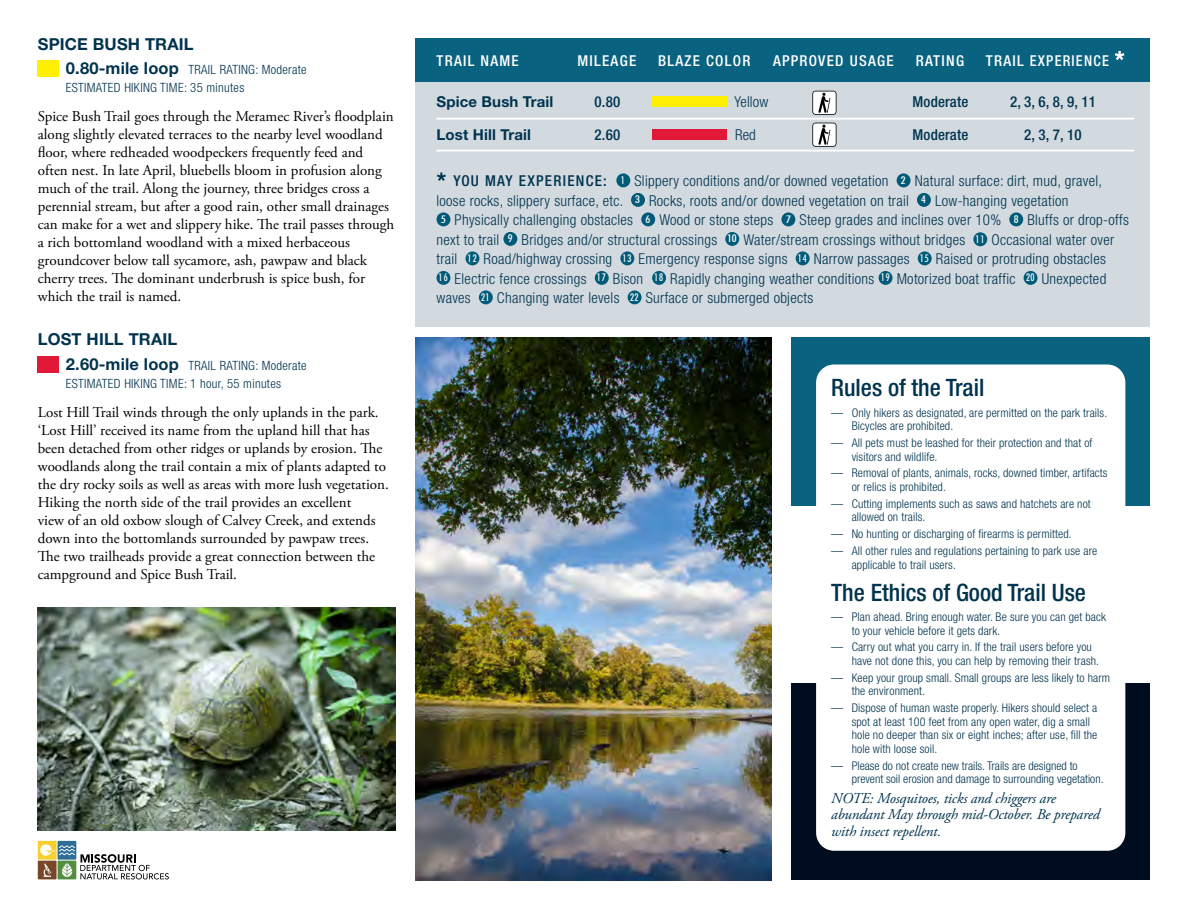
<style>
.page{position:relative;width:1188px;height:918px;background:#fff}
.page>*{position:absolute;margin:0;border:0;box-sizing:border-box;transform-origin:0 0}
.t1{font:500 condensed 24px "Helvetica Neue LT Std";color:#00334e}
.t2{font:700 16.5px "Helvetica Neue LT Std";letter-spacing:.01em;color:#00334e}
.t3{font:15px/18px "Adobe Garamond Pro";color:#000}
.t4{font:300 condensed 15px "Helvetica Neue LT Std";letter-spacing:.02em;color:#00334e}
.t5{font:italic 15px/16.5px "Adobe Garamond Pro";letter-spacing:-.01em;color:#00334e}
.t6{font:500 condensed 15px "Helvetica Neue LT Std";letter-spacing:.085em;color:#fff}
.t7{font:500 condensed 15px "Helvetica Neue LT Std";letter-spacing:.01em;color:#00334e}
.t8{font:700 15px "Helvetica Neue LT Std";letter-spacing:.01em;color:#00334e}
.t9{font:300 condensed 12.75px/17.7px "Helvetica Neue LT Std";letter-spacing:.025em;color:#00334e}
.t10{font:300 condensed 12px/13.5px "Helvetica Neue LT Std";letter-spacing:.01em;color:#00334e}
.s1{font-weight:700;font-stretch:normal;font-size:16.5px}
.s2{font-weight:700;font-stretch:normal;font-size:24.45px}
.s3{font-weight:500}
.s4{font-family:"Futura BT";font-weight:500;font-size:10.5px;color:#fff}
</style>
<div class="page">
<div style="left:791px;top:684px;width:359px;height:196px;background:#000d20"></div>
<div style="left:791px;top:337px;width:359px;height:169px;background:#096280"></div>
<div style="left:816px;top:364px;width:309px;height:487px;background:#fff;border-radius:18px"></div>
<img style="left:416px;top:337px;width:356px;height:543px">
<img style="left:38px;top:608px;width:358px;height:223px">
<div style="left:38px;top:61px;width:21px;height:16px;background:#ffef00"></div>
<div style="left:38px;top:356px;width:21px;height:17px;background:#e11837"></div>
<div style="left:416px;top:39px;width:734px;height:288px;background:#d2dae0"></div>
<div style="left:416px;top:39px;width:734px;height:43px;background:#096280"></div>
<svg style="left:1115px;top:51px;width:9px;height:9px"></svg>
<div style="left:653px;top:96px;width:74px;height:11px;background:#ffef00"></div>
<div style="left:653px;top:129px;width:74px;height:11px;background:#e11837"></div>
<div style="left:616px;top:173px;width:14px;height:14px;background:#005a78;border-radius:50%"></div>
<div style="left:897px;top:173px;width:14px;height:14px;background:#005a78;border-radius:50%"></div>
<div style="left:631px;top:193px;width:14px;height:14px;background:#005a78;border-radius:50%"></div>
<div style="left:917px;top:193px;width:14px;height:14px;background:#005a78;border-radius:50%"></div>
<div style="left:437px;top:212px;width:13px;height:14px;background:#005a78;border-radius:50%"></div>
<div style="left:641px;top:212px;width:14px;height:14px;background:#005a78;border-radius:50%"></div>
<div style="left:781px;top:212px;width:14px;height:14px;background:#005a78;border-radius:50%"></div>
<div style="left:1009px;top:212px;width:14px;height:14px;background:#005a78;border-radius:50%"></div>
<div style="left:503px;top:232px;width:14px;height:14px;background:#005a78;border-radius:50%"></div>
<div style="left:725px;top:232px;width:14px;height:14px;background:#005a78;border-radius:50%"></div>
<div style="left:973px;top:232px;width:14px;height:14px;background:#005a78;border-radius:50%"></div>
<div style="left:466px;top:251px;width:13px;height:14px;background:#005a78;border-radius:50%"></div>
<div style="left:620px;top:251px;width:14px;height:14px;background:#005a78;border-radius:50%"></div>
<div style="left:796px;top:251px;width:14px;height:14px;background:#005a78;border-radius:50%"></div>
<div style="left:918px;top:251px;width:14px;height:14px;background:#005a78;border-radius:50%"></div>
<div style="left:437px;top:271px;width:13px;height:14px;background:#005a78;border-radius:50%"></div>
<div style="left:595px;top:271px;width:14px;height:14px;background:#005a78;border-radius:50%"></div>
<div style="left:652px;top:271px;width:14px;height:14px;background:#005a78;border-radius:50%"></div>
<div style="left:879px;top:271px;width:14px;height:14px;background:#005a78;border-radius:50%"></div>
<div style="left:1024px;top:271px;width:14px;height:14px;background:#005a78;border-radius:50%"></div>
<div style="left:479px;top:290px;width:14px;height:14px;background:#005a78;border-radius:50%"></div>
<div style="left:628px;top:290px;width:14px;height:14px;background:#005a78;border-radius:50%"></div>
<svg style="left:812px;top:91px;width:24px;height:24px"></svg>
<svg style="left:812px;top:123px;width:24px;height:24px"></svg>
<div style="left:38px;top:841px;width:19px;height:19px;background:#f7cf2f"></div>
<div style="left:38px;top:861px;width:19px;height:18px;background:#784727"></div>
<div style="left:58px;top:841px;width:18px;height:19px;background:#2c6e98"></div>
<svg style="left:40px;top:844px;width:129px;height:35px"></svg>
<hr style="left:437px;top:118px;width:697px;height:2px;background:#fff">
<hr style="left:437px;top:150px;width:697px;height:2px;background:#fff">
<p class="t2" style="left:38px;top:33px;width:157px">SPICE BUSH TRAIL</p>
<p class="t9" style="left:66px;top:61px;width:242px"><span class="s1">0.80-mile loop</span> TRAIL RATING: Moderate<br>ESTIMATED HIKING TIME: 35 minutes</p>
<p class="t3" style="left:38px;top:108px;width:358px">Spice Bush Trail goes through the Meramec River’s floodplain along slightly elevated terraces to the nearby level woodland floor, where redheaded woodpeckers frequently feed and often nest. In late April, bluebells bloom in profusion along much of the trail. Along the journey, three bridges cross a perennial stream, but after a good rain, other small drainages can make for a wet and slippery hike. The trail passes through a rich bottomland woodland with a mixed herbaceous groundcover below tall sycamore, ash, pawpaw and black cherry trees. The dominant underbrush is spice bush, for which the trail is named.</p>
<p class="t2" style="left:38px;top:329px;width:141px">LOST HILL TRAIL</p>
<p class="t9" style="left:66px;top:357px;width:242px"><span class="s1">2.60-mile loop</span> TRAIL RATING: Moderate<br>ESTIMATED HIKING TIME: 1 hour, 55 minutes</p>
<p class="t3" style="left:38px;top:404px;width:353px">Lost Hill Trail winds through the only uplands in the park. ‘Lost Hill’ received its name from the upland hill that has been detached from other ridges or uplands by erosion. The woodlands along the trail contain a mix of plants adapted to the dry rocky soils as well as areas with more lush vegetation.<br>Hiking the north side of the trail provides an excellent<br>view of an old oxbow slough of Calvey Creek, and extends down into the bottomlands surrounded by pawpaw trees.<br>The two trailheads provide a great connection between the campground and Spice Bush Trail.</p>
<p class="t6" style="left:437px;top:52px;width:84px">TRAIL NAME</p>
<p class="t6" style="left:578px;top:52px;width:60px">MILEAGE</p>
<p class="t6" style="left:658px;top:52px;width:94px">BLAZE COLOR</p>
<p class="t6" style="left:773px;top:52px;width:122px">APPROVED USAGE</p>
<p class="t6" style="left:916px;top:52px;width:50px">RATING</p>
<p class="t6" style="left:986px;top:52px;width:124px">TRAIL EXPERIENCE</p>
<p class="t8" style="left:437px;top:92px;width:118px">Spice Bush Trail</p>
<p class="t7" style="left:595px;top:92px;width:27px">0.80</p>
<p class="t4" style="left:735px;top:93px;width:35px">Yellow</p>
<p class="t7" style="left:913px;top:92px;width:57px">Moderate</p>
<p class="t7" style="left:1010px;top:92px;width:88px">2, 3, 6, 8, 9, 11</p>
<p class="t8" style="left:437px;top:125px;width:96px">Lost Hill Trail</p>
<p class="t7" style="left:595px;top:125px;width:27px">2.60</p>
<p class="t4" style="left:735px;top:126px;width:22px">Red</p>
<p class="t7" style="left:913px;top:125px;width:57px">Moderate</p>
<p class="t7" style="left:1024px;top:125px;width:59px">2, 3, 7, 10</p>
<p class="t4" style="left:437px;top:172px;width:667px"><span class="s2">*</span> <span class="s3">YOU MAY EXPERIENCE:</span> <span class="s4">1</span> Slippery conditions and/or downed vegetation <span class="s4">2</span> Natural surface: dirt, mud, gravel,</p>
<p class="t4" style="left:437px;top:192px;width:634px">loose rocks, slippery surface, etc. <span class="s4">3</span> Rocks, roots and/or downed vegetation on trail <span class="s4">4</span> Low-hanging vegetation</p>
<p class="t4" style="left:441px;top:211px;width:689px"><span class="s4">5</span> Physically challenging obstacles <span class="s4">6</span> Wood or stone steps <span class="s4">7</span> Steep grades and inclines over 10% <span class="s4">8</span> Bluffs or drop-offs</p>
<p class="t4" style="left:437px;top:231px;width:679px">next to trail <span class="s4">9</span> Bridges and/or structural crossings <span class="s4">10</span> Water/stream crossings without bridges <span class="s4">11</span> Occasional water over</p>
<p class="t4" style="left:437px;top:250px;width:671px">trail <span class="s4">12</span> Road/highway crossing <span class="s4">13</span> Emergency response signs <span class="s4">14</span> Narrow passages <span class="s4">15</span> Raised or protruding obstacles</p>
<p class="t4" style="left:439px;top:270px;width:669px"><span class="s4">16</span> Electric fence crossings <span class="s4">17</span> Bison <span class="s4">18</span> Rapidly changing weather conditions <span class="s4">19</span> Motorized boat traffic <span class="s4">20</span> Unexpected</p>
<p class="t4" style="left:437px;top:289px;width:378px">waves <span class="s4">21</span> Changing water levels <span class="s4">22</span> Surface or submerged objects</p>
<h1 class="t1" style="left:831px;top:374px;width:155px">Rules of the Trail</h1>
<p class="t10" style="left:852px;top:406px;width:257px;text-indent:-21px">— Only hikers as designated, are permitted on the park trails.<br>Bicycles are prohibited.</p>
<p class="t10" style="left:852px;top:436px;width:242px;text-indent:-21px">— All pets must be leashed for their protection and that of visitors and wildlife.</p>
<p class="t10" style="left:852px;top:466px;width:257px;text-indent:-21px">— Removal of plants, animals, rocks, downed timber, artifacts or relics is prohibited.</p>
<p class="t10" style="left:852px;top:497px;width:241px;text-indent:-21px">— Cutting implements such as saws and hatchets are not allowed on trails.</p>
<p class="t10" style="left:831px;top:527px;width:242px">— No hunting or discharging of firearms is permitted.</p>
<p class="t10" style="left:852px;top:544px;width:247px;text-indent:-21px">— All other rules and regulations pertaining to park use are applicable to trail users.</p>
<h1 class="t1" style="left:831px;top:578px;width:256px">The Ethics of Good Trail Use</h1>
<p class="t10" style="left:852px;top:610px;width:256px;text-indent:-21px">— Plan ahead. Bring enough water. Be sure you can get back to your vehicle before it gets dark.</p>
<p class="t10" style="left:852px;top:640px;width:249px;text-indent:-21px">— Carry out what you carry in. If the trail users before you have not done this, you can help by removing their trash.</p>
<p class="t10" style="left:852px;top:671px;width:260px;text-indent:-21px">— Keep your group small. Small groups are less likely to harm the environment.</p>
<p class="t10" style="left:852px;top:701px;width:247px;text-indent:-21px">— Dispose of human waste properly. Hikers should select a spot at least 100 feet from any open water, dig a small hole no deeper than six or eight inches; after use, fill the hole with loose soil.</p>
<p class="t10" style="left:852px;top:758px;width:253px;text-indent:-21px">— Please do not create new trails. Trails are designed to prevent soil erosion and damage to surrounding vegetation.</p>
<p class="t5" style="left:831px;top:790px;width:270px">NOTE: Mosquitoes, ticks and chiggers are abundant May through mid-October. Be prepared with insect repellent.</p>
</div>
